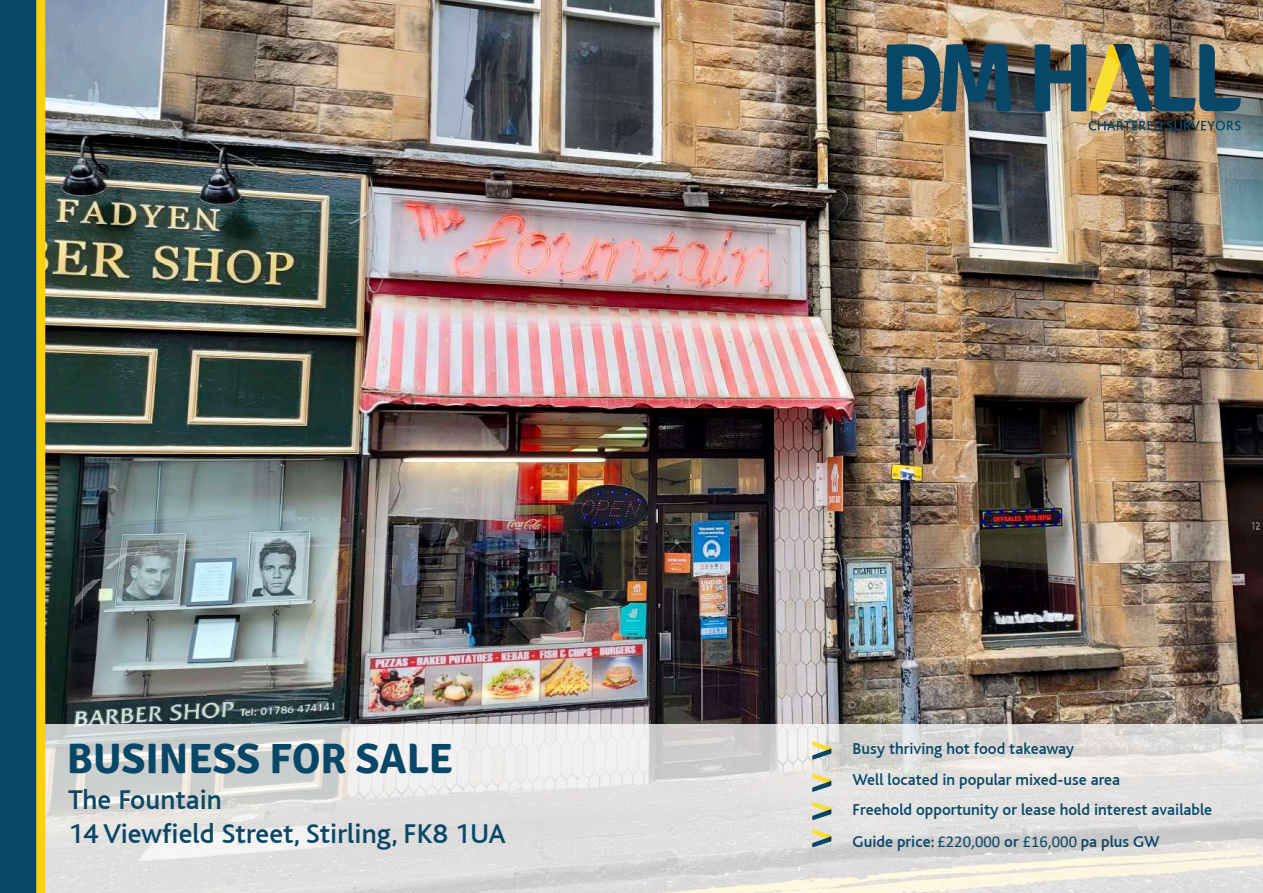
<style>
.page{position:relative;width:1263px;height:893px;background:#fff}
.page>*{position:absolute;margin:0;border:0;box-sizing:border-box;transform-origin:0 0}
.t1{font:700 42.6px "Signika";color:#084767}
.t2{font:500 28.5px/34.2px "Bliss";color:#084767}
.t3{font:500 16.5px/30.9px "Bliss";color:#084767}
.s1{font-family:"Calibri";font-weight:400}
</style>
<div class="page">
<img style="left:45px;top:0;width:1218px;height:724px">
<svg style="left:45px;top:724px;width:1218px;height:169px;background:#e0dfdd"></svg>
<img style="left:887px;top:44px;width:124px;height:68px">
<svg style="left:1089px;top:121px;width:152px;height:9px"></svg>
<img style="left:1035px;top:44px;width:206px;height:68px">
<svg style="left:812px;top:802px;width:19px;height:18px"></svg>
<svg style="left:812px;top:829px;width:19px;height:18px"></svg>
<svg style="left:812px;top:774px;width:19px;height:18px"></svg>
<svg style="left:812px;top:741px;width:19px;height:18px"></svg>
<div style="left:0;top:0;width:43px;height:893px;background:#084767"></div>
<div style="left:36px;top:0;width:9px;height:893px;background:#fed006"></div>
<h1 class="t1" style="left:67px;top:733px;width:388px">BUSINESS FOR SALE</h1>
<h2 class="t2" style="left:68px;top:783px;width:439px">The Fountain<br>14 Viewfield Street, Stirling, FK8 1UA</h2>
<p class="t3" style="left:853px;top:733px;width:361px">Busy thriving hot food takeaway<br>Well located in popular mixed-use area<br>Freehold opportunity or lease hold interest available Guide price: <span class="s1">£220,000</span> or <span class="s1">£16,000</span> pa plus GW</p>
</div>
